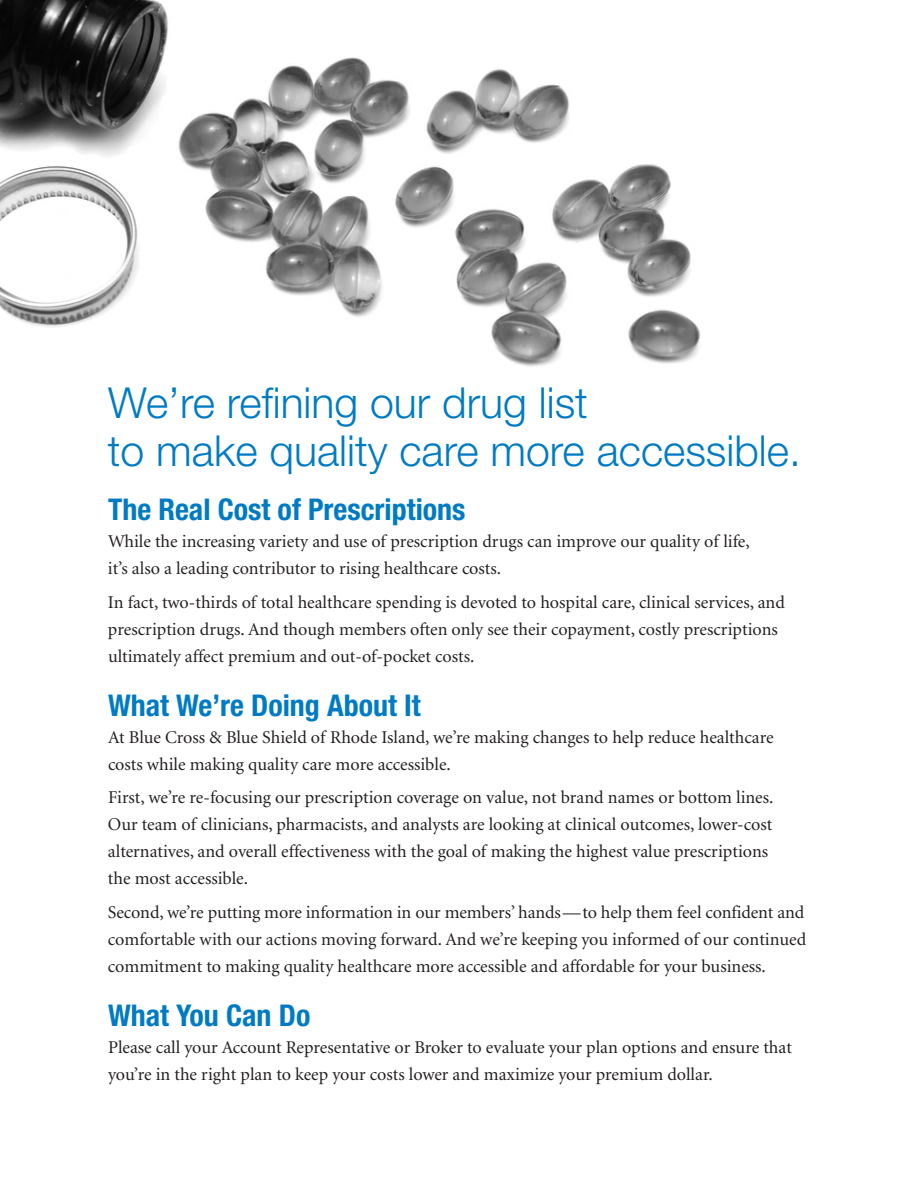
<style>
.page{position:relative;width:918px;height:1188px;background:#fff}
.page>*{position:absolute;margin:0;border:0;box-sizing:border-box;transform-origin:0 0}
.t1{font:300 42.75px/48px "Helvetica Neue";color:#007bc3}
.t2{font:700 condensed 30px "Helvetica Neue";color:#007bc3}
.t3{font:18px/27px "Minion";color:#231f20}
</style>
<div class="page">
<img style="left:0;top:0;width:700px;height:367px">
<h1 class="t1" style="left:108px;top:378px;width:694px">We’re refining our drug list<br>to make quality care more accessible.</h1>
<h2 class="t2" style="left:108px;top:498px;width:359px">The Real Cost of Prescriptions</h2>
<p class="t3" style="left:108px;top:529px;width:643px">While the increasing variety and use of prescription drugs can improve our quality of life, it’s also a leading contributor to rising healthcare costs.</p>
<p class="t3" style="left:108px;top:590px;width:678px">In fact, two-thirds of total healthcare spending is devoted to hospital care, clinical services, and prescription drugs. And though members often only see their copayment, costly prescriptions ultimately affect premium and out-of-pocket costs.</p>
<h2 class="t2" style="left:108px;top:694px;width:314px">What We’re Doing About It</h2>
<p class="t3" style="left:108px;top:725px;width:667px">At Blue Cross &amp; Blue Shield of Rhode Island, we’re making changes to help reduce healthcare costs while making quality care more accessible.</p>
<p class="t3" style="left:108px;top:786px;width:667px">First, we’re re-focusing our prescription coverage on value, not brand names or bottom lines.<br>Our team of clinicians, pharmacists, and analysts are looking at clinical outcomes, lower-cost alternatives, and overall effectiveness with the goal of making the highest value prescriptions the most accessible.</p>
<p class="t3" style="left:108px;top:900px;width:700px;text-align:justify">Second, we’re putting more information in our members’ hands—to help them feel confident and comfortable with our actions moving forward. And we’re keeping you informed of our continued commitment to making quality healthcare more accessible and affordable for your business.</p>
<h2 class="t2" style="left:108px;top:1005px;width:204px">What You Can Do</h2>
<p class="t3" style="left:108px;top:1035px;width:685px">Please call your Account Representative or Broker to evaluate your plan options and ensure that you’re in the right plan to keep your costs lower and maximize your premium dollar.</p>
</div>
